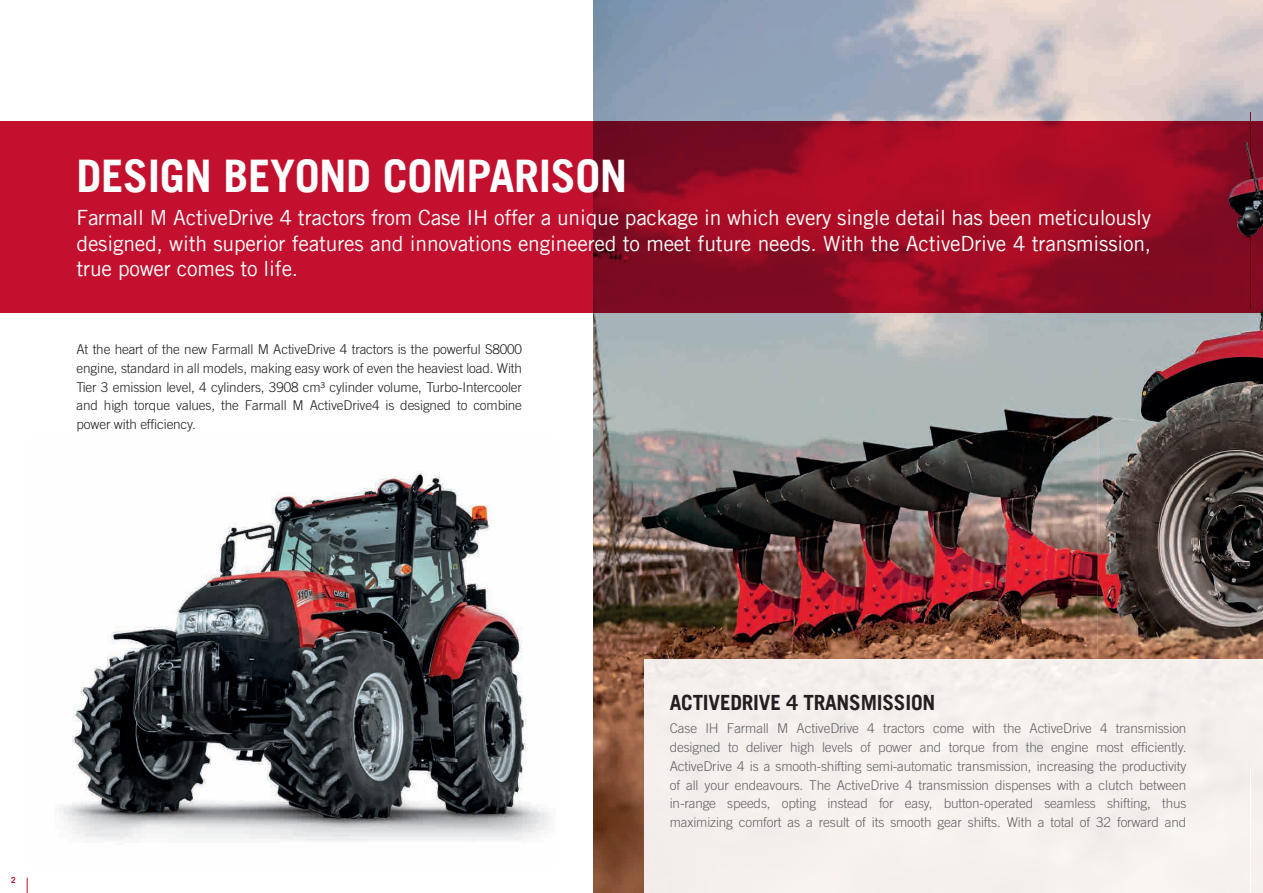
<style>
.page{position:relative;width:1263px;height:893px;background:#fff}
.page>*{position:absolute;margin:0;border:0;box-sizing:border-box;transform-origin:0 0}
.t1{font:700 45px "Trade Gothic LT";letter-spacing:-.01em;color:#fff}
.t2{font:21px/25.2px "Trade Gothic LT";letter-spacing:-.01em;color:#fff;text-align:justify}
.t3{font:700 21px "Trade Gothic LT";letter-spacing:-.01em;color:#231f20}
.t4{font:300 13.5px/18.8px "Trade Gothic LT Std";letter-spacing:-.01em;color:#636366;text-align:justify}
.t5{font:300 13.5px/18.8px "Trade Gothic LT Std";letter-spacing:-.01em;color:#231f20;text-align:justify}
.t6{font:700 8.25px "Trade Gothic LT";color:#c3102f}
</style>
<div class="page">
<svg style="left:27px;top:878px;width:1px;height:15px"></svg>
<img style="left:593px;top:0;width:505px;height:893px">
<img style="left:59px;top:471px;width:493px;height:373px">
<svg style="left:0;top:121px;width:1098px;height:192px;background:#af0e29"></svg>
<img style="left:1098px;top:0;width:165px;height:659px">
<div style="left:644px;top:659px;width:619px;height:234px;background:#f6f0ed"></div>
<h1 class="t1" style="left:77px;top:148px;width:552px">DESIGN BEYOND COMPARISON</h1>
<p class="t2" style="left:77px;top:205px;width:1076px">Farmall M ActiveDrive 4 tractors from Case IH offer a unique package in which every single detail has been meticulously designed, with superior features and innovations engineered to meet future needs. With the ActiveDrive 4 transmission, true power comes to life.</p>
<p class="t5" style="left:77px;top:340px;width:447px">At the heart of the new Farmall M ActiveDrive 4 tractors is the powerful S8000 engine, standard in all models, making easy work of even the heaviest load. With Tier 3 emission level, 4 cylinders, 3908 cm³ cylinder volume, Turbo-Intercooler and high torque values, the Farmall M ActiveDrive4 is designed to combine power with efficiency.</p>
<p class="t6" style="left:11px;top:875px;width:6px">2</p>
<h2 class="t3" style="left:670px;top:690px;width:267px">ACTIVEDRIVE 4 TRANSMISSION</h2>
<p class="t4" style="left:670px;top:719px;width:518px">Case IH Farmall M ActiveDrive 4 tractors come with the ActiveDrive 4 transmission designed to deliver high levels of power and torque from the engine most efficiently.<br>ActiveDrive 4 is a smooth-shifting semi-automatic transmission, increasing the productivity of all your endeavours. The ActiveDrive 4 transmission dispenses with a clutch between in-range speeds, opting instead for easy, button-operated seamless shifting, thus maximizing comfort as a result of its smooth gear shifts. With a total of 32 forward and</p>
</div>
